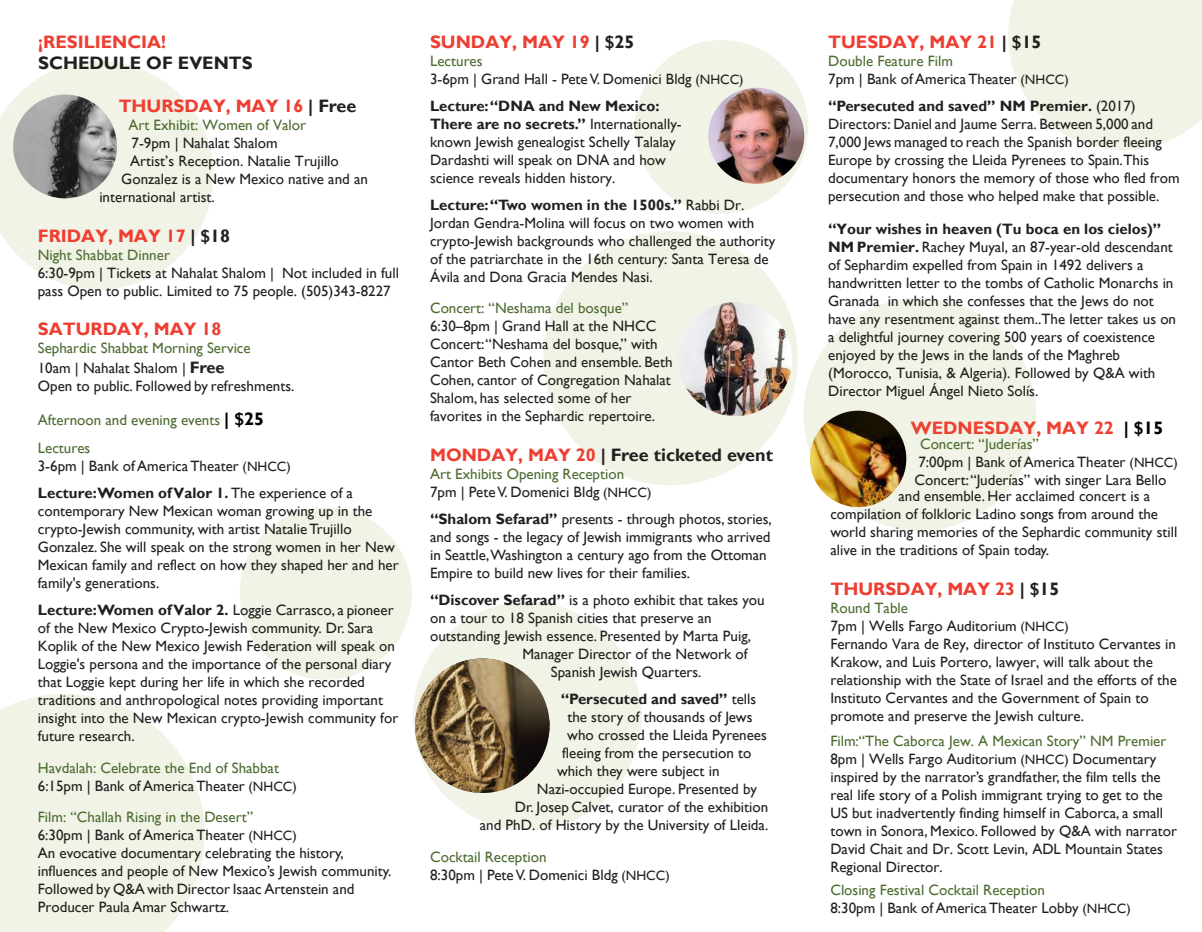
<style>
.page{position:relative;width:1202px;height:932px;background:#fff}
.page>*{position:absolute;margin:0;border:0;box-sizing:border-box;transform-origin:0 0}
.t1{font:700 18px "Gill Sans";color:#ee3e31}
.t2{font:700 18px "Gill Sans";color:#231f20}
.t3{font:700 18px "Gill Sans";color:#ef4132}
.t4{font:15px/18px "Gill Sans";color:#231f20}
.t5{font:15px/18px "Gill Sans";color:#4d6d32}
.t6{font:700 15px "Gill Sans";color:#231f20}
.s1{color:#231f20}
.s2{font-weight:700;font-size:16.5px;color:#231f20}
.s3{font-weight:700;font-size:18px;color:#000}
.s4{font-size:13.5px}
.s5{font-weight:700}
.s6{font-size:13.5px;color:#231f20}
.s7{color:#4d6d32}
.s8{color:#ee3e31}
.s9{font-weight:400}
.s10{color:#000}
</style>
<div class="page">
<div style="left:635px;top:40px;width:173px;height:173px;background:#f1f3e6;border-radius:50%"></div>
<div style="left:240px;top:507px;width:172px;height:172px;background:#f1f3e6;border-radius:50%"></div>
<div style="left:803px;top:298px;width:233px;height:233px;background:#f1f3e6;border-radius:50%"></div>
<svg style="left:0;top:694px;width:205px;height:238px;fill:#f1f3e6"></svg>
<div style="left:413px;top:601px;width:228px;height:229px;background:#f1f3e6;border-radius:50%"></div>
<svg style="left:1008px;top:0;width:194px;height:150px"></svg>
<div style="left:543px;top:231px;width:254px;height:254px;background:#f1f3e6;border-radius:50%"></div>
<svg style="left:0;top:61px;width:213px;height:228px;fill:#f1f3e6"></svg>
<img style="left:13px;top:95px;width:104px;height:103px;border-radius:52px">
<img style="left:678px;top:302px;width:114px;height:114px;border-radius:57px">
<img style="left:810px;top:410px;width:96px;height:97px;border-radius:48px">
<img style="left:415px;top:658px;width:134px;height:135px;border-radius:67px">
<img style="left:708px;top:88px;width:96px;height:96px;border-radius:48px">
<p class="t1" style="left:38px;top:31px;width:129px">¡RESILIENCIA!</p>
<p class="t2" style="left:38px;top:52px;width:216px">SCHEDULE OF EVENTS</p>
<p class="t1" style="left:119px;top:95px;width:239px">THURSDAY, MAY 16 <span class="s1">| Free</span></p>
<p class="t5" style="left:128px;top:117px;width:179px">Art Exhibit: Women of Valor</p>
<p class="t4" style="left:132px;top:135px;width:147px">7-9pm | Nahalat Shalom</p>
<p class="t4" style="left:130px;top:153px;width:210px">Artist’s Reception. Natalie Trujillo</p>
<p class="t4" style="left:121px;top:171px;width:248px">Gonzalez is a New Mexico native and an</p>
<p class="t4" style="left:99px;top:189px;width:117px">international artist.</p>
<p class="t1" style="left:38px;top:225px;width:194px">FRIDAY, MAY 17 <span class="s1">| $18</span></p>
<p class="t5" style="left:38px;top:246px;width:134px">Night Shabbat Dinner</p>
<p class="t4" style="left:38px;top:264px;width:363px">6:30-9pm | Tickets at Nahalat Shalom | Not included in full pass Open to public. Limited to 75 people. (505)343-8227</p>
<p class="t1" style="left:38px;top:318px;width:185px">SATURDAY, MAY 18</p>
<p class="t5" style="left:38px;top:338px;width:214px;line-height:19.8px">Sephardic Shabbat Morning Service<br><span class="s1">10am | Nahalat Shalom |</span> <span class="s2">Free</span></p>
<p class="t4" style="left:38px;top:377px;width:258px">Open to public. Followed by refreshments.</p>
<p class="t5" style="left:38px;top:405px;width:228px;line-height:28.3px">Afternoon and evening events <span class="s3">| $25<br></span>Lectures</p>
<p class="t4" style="left:38px;top:452px;width:317px;line-height:27px">3-6pm | Bank of America Theater <span class="s4">(NHCC)<br></span><span class="s5">Lecture: Women of Valor 1.</span> The experience of a</p>
<p class="t4" style="left:38px;top:502px;width:362px">contemporary New Mexican woman growing up in the crypto-Jewish community, with artist Natalie Trujillo Gonzalez. She will speak on the strong women in her New Mexican family and reflect on how they shaped her and her family's generations.</p>
<p class="t4" style="left:38px;top:601px;width:362px"><span class="s5">Lecture: Women of Valor 2.</span> Loggie Carrasco, a pioneer of the New Mexico Crypto-Jewish community. Dr. Sara Koplik of the New Mexico Jewish Federation will speak on Loggie's persona and the importance of the personal diary that Loggie kept during her life in which she recorded traditions and anthropological notes providing important insight into the New Mexican crypto-Jewish community for future research.</p>
<p class="t5" style="left:38px;top:758px;width:260px">Havdalah: Celebrate the End of Shabbat<br><span class="s1">6:15pm | Bank of America Theater</span> <span class="s6">(NHCC)</span></p>
<p class="t4" style="left:38px;top:808px;width:355px"><span class="s7">Film: “Challah Rising in the Desert”<br></span>6:30pm | Bank of America Theater <span class="s4">(NHCC)<br></span>An evocative documentary celebrating the history, influences and people of New Mexico’s Jewish community.<br>Followed by Q&amp;A with Director Isaac Artenstein and Producer Paula Amar Schwartz.</p>
<p class="t1" style="left:430px;top:31px;width:206px">SUNDAY, MAY 19 <span class="s1">| $25</span></p>
<p class="t4" style="left:430px;top:52px;width:315px"><span class="s7">Lectures<br></span>3-6pm | Grand Hall - Pete V. Domenici Bldg <span class="s4">(NHCC)</span></p>
<p class="t4" style="left:430px;top:97px;width:253px"><span class="s5">Lecture: “DNA and New Mexico:<br>There are no secrets.”</span> Internationally&shy;known Jewish genealogist Schelly Talalay Dardashti will speak on DNA and how science reveals hidden history.</p>
<p class="t4" style="left:430px;top:196px;width:347px"><span class="s5">Lecture: “Two women in the 1500s.”</span> Rabbi Dr.<br>Jordan Gendra-Molina will focus on two women with crypto-Jewish backgrounds who challenged the authority of the patriarchate in the 16th century: Santa Teresa de Ávila and Dona Gracia Mendes Nasi.</p>
<p class="t5" style="left:430px;top:299px;width:200px">Concert: “Neshama del bosque”</p>
<p class="t4" style="left:430px;top:317px;width:244px">6:30–8pm | Grand Hall at the NHCC Concert: “Neshama del bosque,” with Cantor Beth Cohen and ensemble. Beth Cohen, cantor of Congregation Nahalat Shalom, has selected some of her favorites in the Sephardic repertoire.</p>
<p class="t2" style="left:430px;top:444px;width:344px"><span class="s8">MONDAY, MAY 20</span> | Free ticketed event</p>
<p class="t5" style="left:430px;top:465px;width:223px">Art Exhibits Opening Reception<br><span class="s1">7pm | Pete V. Domenici Bldg</span> <span class="s6">(NHCC)</span></p>
<p class="t4" style="left:430px;top:510px;width:343px"><span class="s5">“Shalom Sefarad”</span> presents - through photos, stories, and songs - the legacy of Jewish immigrants who arrived in Seattle, Washington a century ago from the Ottoman Empire to build new lives for their families.</p>
<p class="t4" style="left:430px;top:591px;width:336px"><span class="s5">“Discover Sefarad”</span> is a photo exhibit that takes you</p>
<p class="t4" style="left:430px;top:609px;width:283px">on a tour to 18 Spanish cities that preserve an</p>
<p class="t4" style="left:430px;top:627px;width:322px">outstanding Jewish essence. Presented by Marta Puig,</p>
<p class="t4" style="left:522px;top:645px;width:227px">Manager Director of the Network of</p>
<p class="t4" style="left:551px;top:663px;width:152px">Spanish Jewish Quarters.</p>
<p class="t6" style="left:561px;top:690px;width:197px">“Persecuted and saved” <span class="s9">tells</span></p>
<p class="t4" style="left:567px;top:708px;width:186px">the story of thousands of Jews</p>
<p class="t4" style="left:567px;top:726px;width:201px">who crossed the Lleida Pyrenees</p>
<p class="t4" style="left:562px;top:744px;width:191px">fleeing from the persecution to</p>
<p class="t4" style="left:557px;top:762px;width:164px">which they were subject in</p>
<p class="t4" style="left:537px;top:780px;width:221px">Nazi-occupied Europe. Presented by</p>
<p class="t4" style="left:515px;top:798px;width:255px">Dr. Josep Calvet, curator of the exhibition</p>
<p class="t4" style="left:480px;top:816px;width:290px">and PhD. of History by the University of Lleida.</p>
<p class="t4" style="left:430px;top:847px;width:241px"><span class="s7">Cocktail Reception<br></span>8:30pm | Pete V. Domenici Bldg <span class="s4">(NHCC)</span></p>
<p class="t1" style="left:828px;top:31px;width:215px">TUESDAY, MAY 21 <span class="s1">| $15</span></p>
<p class="t4" style="left:828px;top:52px;width:242px"><span class="s7">Double Feature Film<br></span>7pm | Bank of America Theater <span class="s4">(NHCC)</span></p>
<p class="t4" style="left:828px;top:97px;width:353px"><span class="s5">“Persecuted and saved” NM Premier.</span> (2017)<br>Directors: Daniel and Jaume Serra. Between 5,000 and 7,000 Jews managed to reach the Spanish border fleeing Europe by crossing the Lleida Pyrenees to Spain. This documentary honors the memory of those who fled from persecution and those who helped make that possible.</p>
<p class="t4" style="left:828px;top:220px;width:349px"><span class="s5">“Your wishes in heaven (Tu boca en los cielos)” NM Premier.</span> Rachey Muyal, an 87-year-old descendant of Sephardim expelled from Spain in 1492 delivers a handwritten letter to the tombs of Catholic Monarchs in Granada in which she confesses that the Jews do not have any resentment against them..The letter takes us on a delightful journey covering 500 years of coexistence enjoyed by the Jews in the lands of the Maghreb (Morocco, Tunisia, &amp; Algeria). Followed by Q&amp;A with Director Miguel Ángel Nieto Solís.</p>
<p class="t4" style="left:914px;top:435px;width:265px;text-indent:6px"><span class="s7">Concert: “Juderías”<br></span>7:00pm | Bank of America Theater <span class="s4">(NHCC)<br></span>Concert: “Juderías” with singer Lara Bello</p>
<p class="t4" style="left:830px;top:487px;width:348px;text-indent:68px">and ensemble. Her acclaimed concert is a compilation of folkloric Ladino songs from around the world sharing memories of the Sephardic community still alive in the traditions of Spain today.</p>
<p class="t1" style="left:830px;top:577px;width:231px">THURSDAY, MAY 23 <span class="s1">| $15</span></p>
<p class="t4" style="left:830px;top:599px;width:348px"><span class="s7">Round Table<br></span>7pm | Wells Fargo Auditorium <span class="s4">(NHCC)<br></span>Fernando Vara de Rey, director of Instituto Cervantes in Krakow, and Luis Portero, lawyer, will talk about the relationship with the State of Israel and the efforts of the Instituto Cervantes and the Government of Spain to promote and preserve the Jewish culture.</p>
<p class="t4" style="left:830px;top:732px;width:348px"><span class="s7">Film:“The Caborca Jew. A Mexican Story” NM Premier </span>8pm | Wells Fargo Auditorium <span class="s4">(NHCC)</span> Documentary inspired by the narrator’s grandfather, the film tells the real life story of a Polish immigrant trying to get to the US but inadvertently finding himself in Caborca, a small town in Sonora, Mexico. Followed by Q&amp;A with narrator David Chait and Dr. Scott Levin, ADL Mountain States Regional Director.</p>
<p class="t5" style="left:830px;top:881px;width:302px">Closing Festival Cocktail Reception<br><span class="s1">8:30pm | Bank of America Theater Lobby</span> <span class="s6">(NHCC)</span></p>
<p class="t3" style="left:910px;top:417px;width:254px">WEDNESDAY, MAY 22 <span class="s10">| $15</span></p>
</div>
